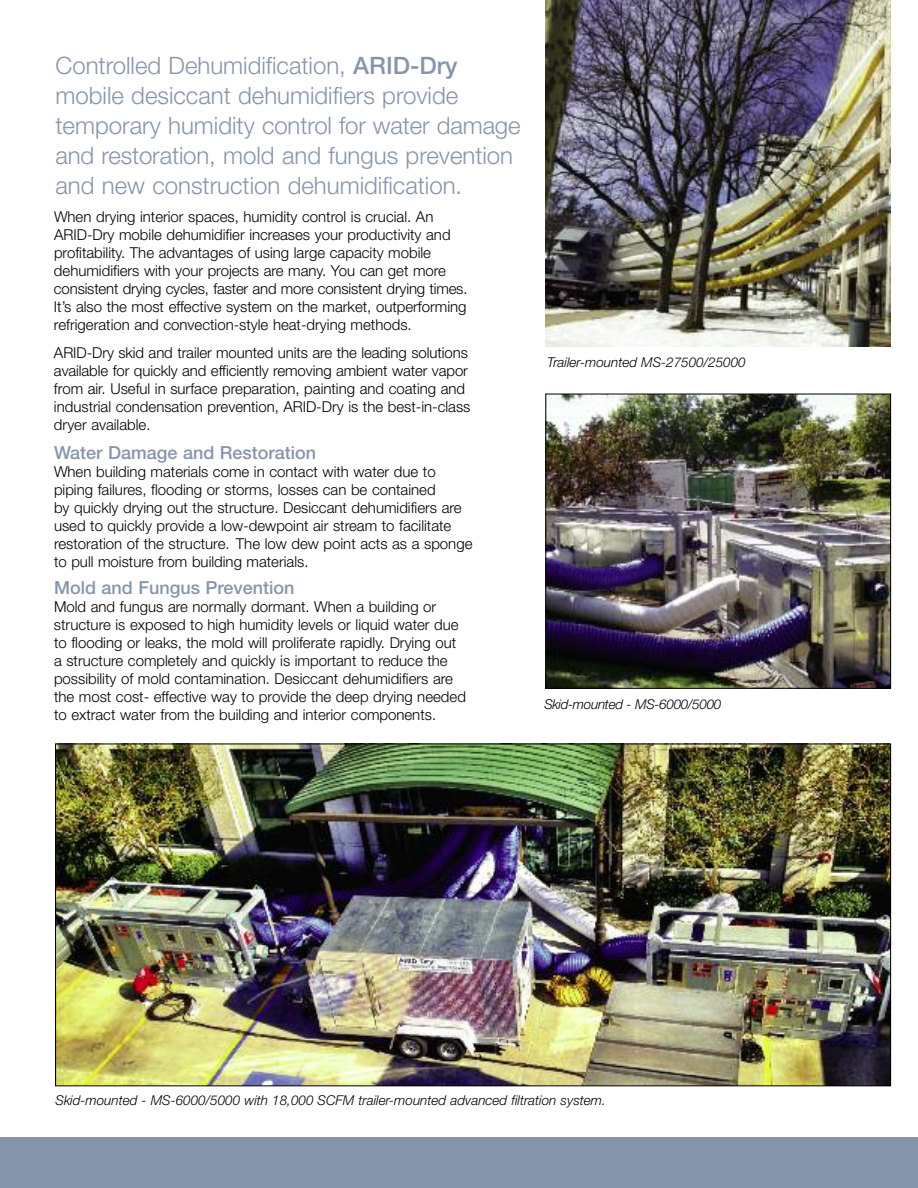
<style>
.page{position:relative;width:918px;height:1188px;background:#fff}
.page>*{position:absolute;margin:0;border:0;box-sizing:border-box;transform-origin:0 0}
.t1{font:300 24px/30px "Helvetica Neue";color:#8795ab}
.t2{font:500 18px "Helvetica Neue";color:#8795ab}
.t3{font:300 15px/18px "Helvetica Neue";color:#000}
.t4{font:italic 300 13.5px "Helvetica Neue";color:#000}
.t5{font:italic 300 13.5px "Helvetica Neue";letter-spacing:-.02em;color:#000}
.s1{font-weight:500}
</style>
<div class="page">
<img style="left:545px;top:0;width:346px;height:347px">
<img style="left:547px;top:396px;width:342px;height:291px">
<div style="left:545px;top:394px;width:346px;height:295px;border:1px solid #000"></div>
<img style="left:57px;top:746px;width:832px;height:338px">
<div style="left:0;top:1137px;width:918px;height:51px;background:#8795ab"></div>
<h1 class="t1" style="left:55px;top:53px;width:467px">Controlled Dehumidification, <span class="s1">ARID-Dry </span>mobile desiccant dehumidifiers provide temporary humidity control for water damage and restoration, mold and fungus prevention and new construction dehumidification.</h1>
<p class="t3" style="left:54px;top:209px;width:415px">When drying interior spaces, humidity control is crucial. An ARID-Dry mobile dehumidifier increases your productivity and profitability. The advantages of using large capacity mobile dehumidifiers with your projects are many. You can get more consistent drying cycles, faster and more consistent drying times.<br>It’s also the most effective system on the market, outperforming refrigeration and convection-style heat-drying methods.</p>
<p class="t3" style="left:54px;top:346px;width:418px">ARID-Dry skid and trailer mounted units are the leading solutions available for quickly and efficiently removing ambient water vapor from air. Useful in surface preparation, painting and coating and industrial condensation prevention, ARID-Dry is the best-in-class dryer available.</p>
<p class="t2" style="left:54px;top:446px;width:264px">Water Damage and Restoration</p>
<p class="t3" style="left:54px;top:464px;width:420px">When building materials come in contact with water due to piping failures, flooding or storms, losses can be contained<br>by quickly drying out the structure. Desiccant dehumidifiers are used to quickly provide a low-dewpoint air stream to facilitate restoration of the structure. The low dew point acts as a sponge to pull moisture from building materials.</p>
<p class="t2" style="left:54px;top:581px;width:242px">Mold and Fungus Prevention</p>
<p class="t3" style="left:54px;top:599px;width:413px">Mold and fungus are normally dormant. When a building or structure is exposed to high humidity levels or liquid water due to flooding or leaks, the mold will proliferate rapidly. Drying out a structure completely and quickly is important to reduce the possibility of mold contamination. Desiccant dehumidifiers are the most cost- effective way to provide the deep drying needed to extract water from the building and interior components.</p>
<p class="t4" style="left:547px;top:357px;width:200px">Trailer-mounted MS-27500/25000</p>
<p class="t5" style="left:544px;top:699px;width:178px">Skid-mounted - MS-6000/5000</p>
<p class="t4" style="left:56px;top:1095px;width:552px">Skid-mounted - MS-6000/5000 with 18,000 SCFM trailer-mounted advanced filtration system.</p>
</div>
